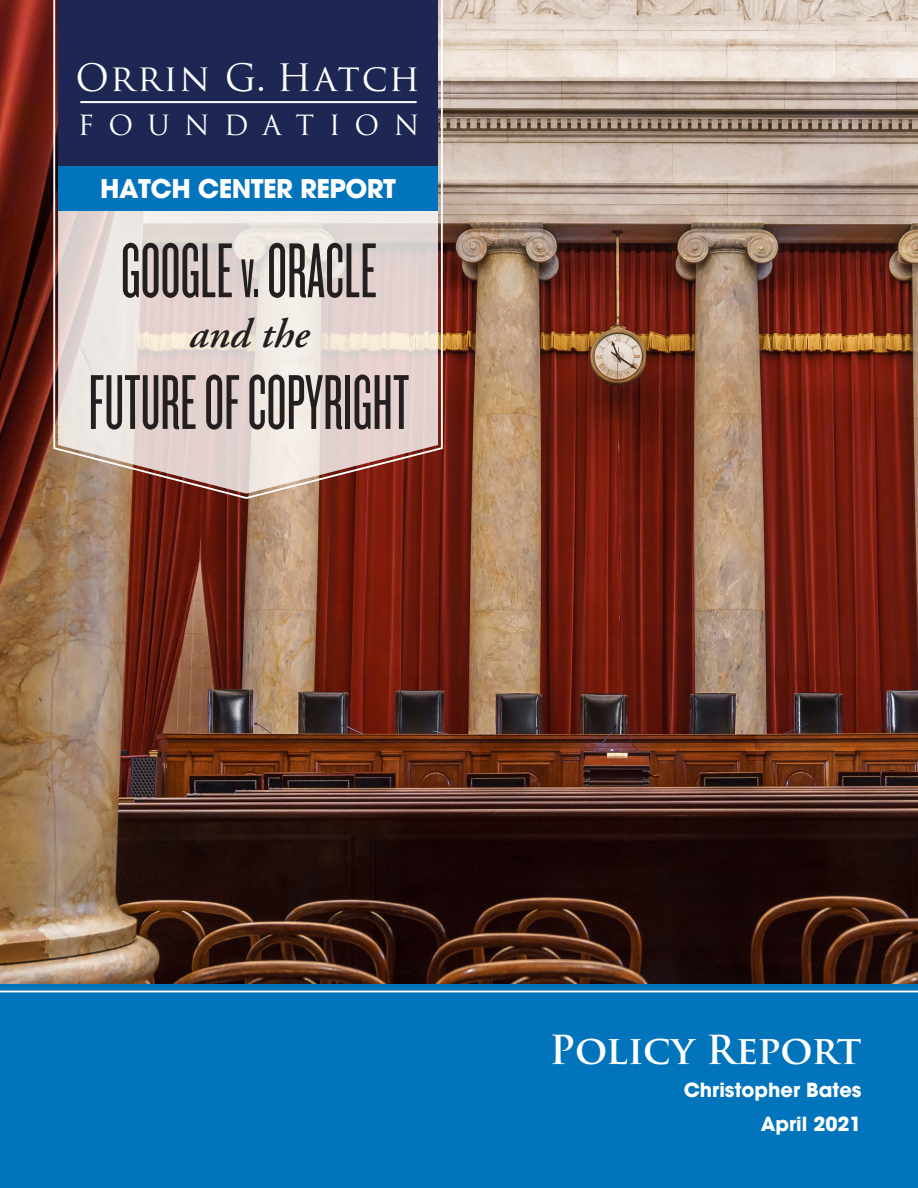
<style>
.page{position:relative;width:918px;height:1188px;background:#fff}
.page>*{position:absolute;margin:0;border:0;box-sizing:border-box;transform-origin:0 0}
.t1{font:80.7px "Knockout HTF26 Junior Flyweight";color:#231f20}
.t2{font:italic 600 41.1px "Adobe Garamond";color:#231f20}
.t3{font:700 39px "Trajan Pro";letter-spacing:-.005em;color:#fff}
.t4{font:36.75px "Trajan Pro";letter-spacing:.04em;color:#fff}
.t5{font:27.15px "Trajan Pro";letter-spacing:.52em;color:#fff}
.t6{font:700 25.8px "Avant Garde";letter-spacing:-.02em;color:#fff}
.t7{font:700 19.5px "Avant Garde";color:#fff}
</style>
<div class="page">
<img style="left:0;top:0;width:918px;height:985px">
<div style="left:0;top:985px;width:918px;height:203px;background:#0174bc"></div>
<hr style="left:0;top:991px;width:918px;height:1px;background:#fff">
<svg style="left:52px;top:0;width:392px;height:500px;background:#8b8e9f"></svg>
<hr style="left:81px;top:101px;width:335px;height:2px;background:#fff">
<p class="t4" style="left:76px;top:54px;width:346px">Orrin G. Hatch</p>
<p class="t5" style="left:78px;top:108px;width:343px">FOUNDATION</p>
<p class="t6" style="left:100px;top:176px;width:297px">HATCH CENTER REPORT</p>
<p class="t1" style="left:121px;top:232px;width:258px">GOOGLE v. ORACLE</p>
<p class="t2" style="left:189px;top:311px;width:121px">and the</p>
<p class="t1" style="left:89px;top:364px;width:322px">FUTURE OF COPYRIGHT</p>
<p class="t3" style="left:550px;top:1025px;width:314px">Policy Report</p>
<p class="t7" style="left:684px;top:1081px;width:179px">Christopher Bates</p>
<p class="t7" style="left:761px;top:1115px;width:102px">April 2021</p>
</div>
